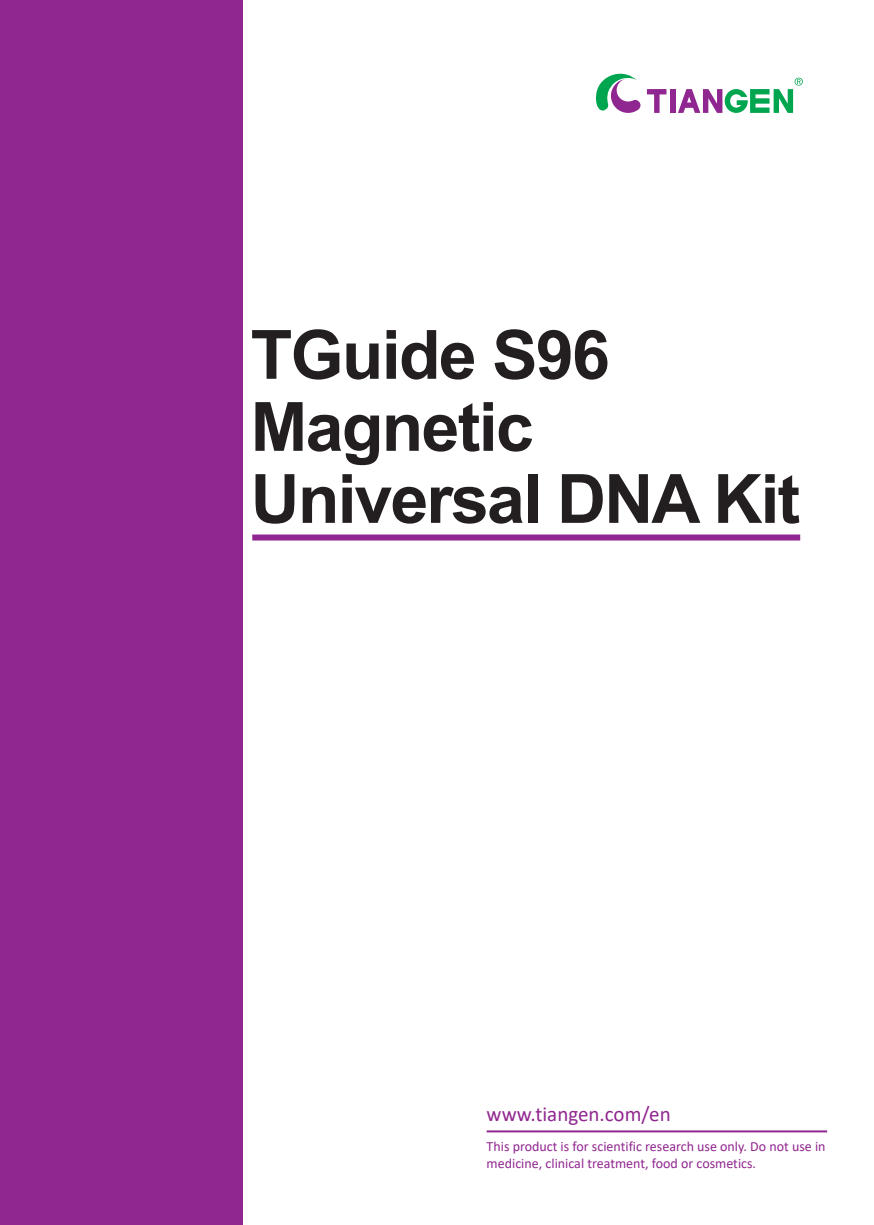
<style>
.page{position:relative;width:874px;height:1225px;background:#fff}
.page>*{position:absolute;margin:0;border:0;box-sizing:border-box;transform-origin:0 0}
.t1{font:700 68px/72px "Arial";letter-spacing:-.025em;color:#231f20}
.t2{font:21px "Calibri";color:#90268f}
.t3{font:14px/16.8px "Calibri";color:#90268f}
</style>
<div class="page">
<div style="left:252px;top:534px;width:547px;height:6px;background:#90268f"></div>
<div style="left:0;top:0;width:243px;height:1225px;background:#90268f"></div>
<hr style="left:486px;top:1130px;width:340px;height:2px;background:#90268f">
<svg style="left:595px;top:73px;width:45px;height:40px"></svg>
<div style="left:670px;top:89px;width:5px;height:24px;background:#90268f"></div>
<svg style="left:647px;top:89px;width:19px;height:24px"></svg>
<svg style="left:678px;top:78px;width:124px;height:35px"></svg>
<h1 class="t1" style="left:250px;top:320px;width:550px">TGuide S96<br>Magnetic<br>Universal DNA Kit</h1>
<h2 class="t2" style="left:486px;top:1099px;width:185px">www.tiangen.com/en</h2>
<p class="t3" style="left:486px;top:1138px;width:340px">This product is for scientific research use only. Do not use in medicine, clinical treatment, food or cosmetics.</p>
</div>
